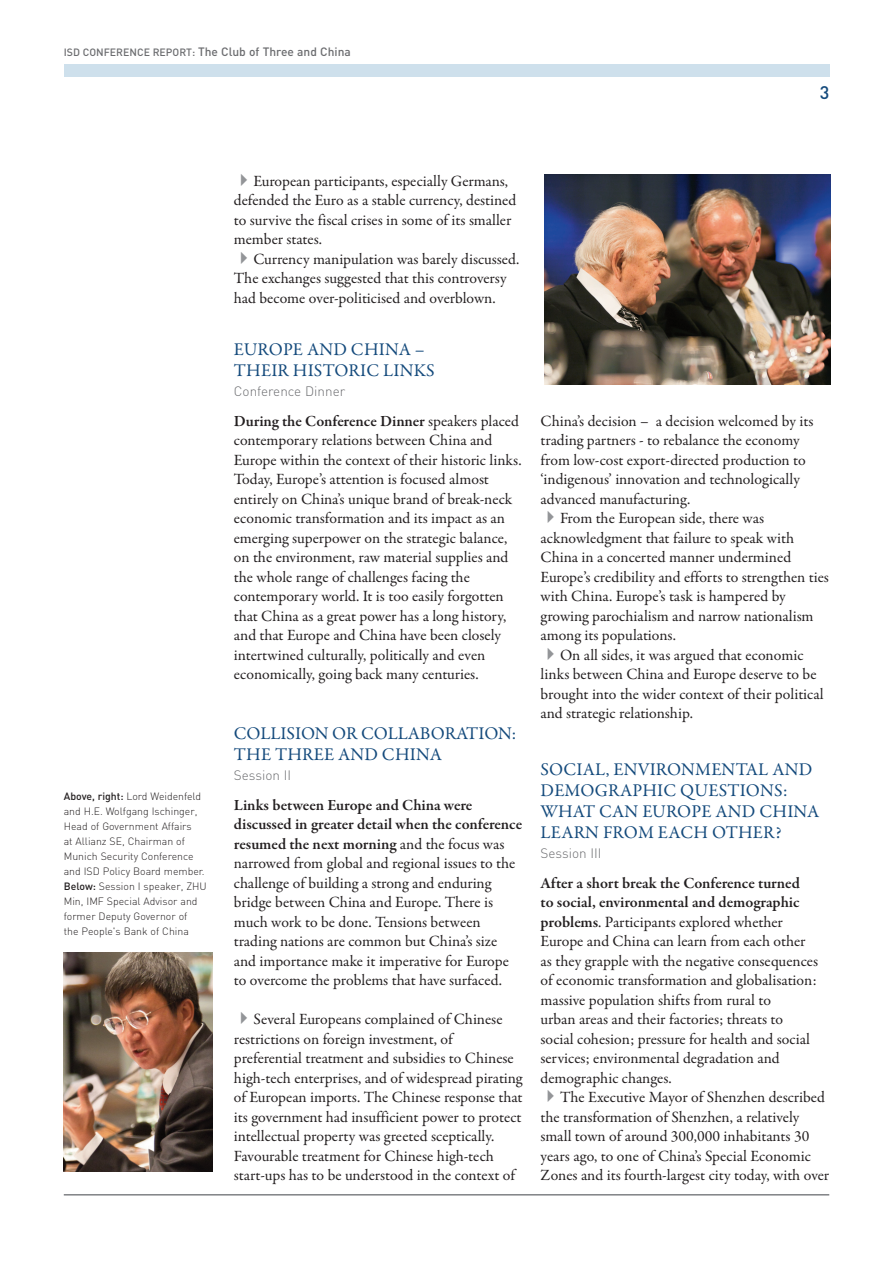
<style>
.page{position:relative;width:893px;height:1263px;background:#fff}
.page>*{position:absolute;margin:0;border:0;box-sizing:border-box;transform-origin:0 0}
.t1{font:18px/21px "Garamond Premr Pro";letter-spacing:.01em;color:#144a7c}
.t2{font:500 18px "DIN";color:#144a7c}
.t3{font:15.75px/19.5px "Garamond Premr Pro";color:#231f20}
.t4{font:300 13.5px "DIN";color:#6c6d70}
.t5{font:500 12px "DIN";color:#6c6d70}
.t6{font:300 10.5px/15px "DIN";color:#231f20}
.s1{font-size:10.5px}
.s2{font-weight:500}
.s3{color:#939598}
.s4{font-weight:600}
</style>
<div class="page">
<div style="left:64px;top:64px;width:765px;height:13px;background:#cee0ec"></div>
<hr style="left:64px;top:1194px;width:765px;height:2px;background:#808285">
<img style="left:64px;top:952px;width:149px;height:220px">
<img style="left:544px;top:175px;width:286px;height:210px">
<p class="t5" style="left:64px;top:47px;width:289px"><span class="s1">ISD CONFERENCE REPORT:</span> The Club of Three and China</p>
<p class="t2" style="left:820px;top:86px;width:11px">3</p>
<p class="t6" style="left:64px;top:790px;width:145px"><span class="s2">Above, right:</span> Lord Weidenfeld and H.E. Wolfgang Ischinger,<br>Head of Government Affairs<br>at Allianz SE, Chairman of<br>Munich Security Conference and ISD Policy Board member.<br><span class="s2">Below:</span> Session I speaker, ZHU<br>Min, IMF Special Advisor and former Deputy Governor of<br>the People's Bank of China</p>
<p class="t3" style="left:234px;top:172px;width:284px"><span class="s3">✔</span>European participants, especially Germans, defended the Euro as a stable currency, destined to survive the fiscal crises in some of its smaller member states.</p>
<p class="t3" style="left:234px;top:250px;width:287px"><span class="s3">✔</span>Currency manipulation was barely discussed.<br>The exchanges suggested that this controversy had become over-politicised and overblown.</p>
<p class="t1" style="left:234px;top:341px;width:202px">EUROPE AND CHINA –<br>THEIR HISTORIC LINKS</p>
<p class="t4" style="left:234px;top:386px;width:113px">Conference Dinner</p>
<p class="t3" style="left:234px;top:412px;width:289px"><span class="s4">During the Conference Dinner</span> speakers placed contemporary relations between China and Europe within the context of their historic links.<br>Today, Europe’s attention is focused almost entirely on China’s unique brand of break-neck economic transformation and its impact as an emerging superpower on the strategic balance, on the environment, raw material supplies and the whole range of challenges facing the contemporary world. It is too easily forgotten that China as a great power has a long history, and that Europe and China have been closely intertwined culturally, politically and even economically, going back many centuries.</p>
<p class="t1" style="left:234px;top:725px;width:284px">COLLISION OR COLLABORATION:<br>THE THREE AND CHINA</p>
<p class="t4" style="left:234px;top:770px;width:59px">Session II</p>
<p class="t3" style="left:234px;top:796px;width:290px"><span class="s4">Links between Europe and China were discussed in greater detail when the conference resumed the next morning</span> and the focus was narrowed from global and regional issues to the challenge of building a strong and enduring bridge between China and Europe. There is much work to be done. Tensions between trading nations are common but China’s size and importance make it imperative for Europe to overcome the problems that have surfaced.</p>
<p class="t3" style="left:234px;top:1011px;width:290px"><span class="s3">✔</span>Several Europeans complained of Chinese restrictions on foreign investment, of preferential treatment and subsidies to Chinese high-tech enterprises, and of widespread pirating of European imports. The Chinese response that its government had insufficient power to protect intellectual property was greeted sceptically.<br>Favourable treatment for Chinese high-tech start-ups has to be understood in the context of</p>
<p class="t3" style="left:540px;top:413px;width:274px">China’s decision – a decision welcomed by its trading partners - to rebalance the economy from low-cost export-directed production to ‘indigenous’ innovation and technologically advanced manufacturing.</p>
<p class="t3" style="left:540px;top:510px;width:290px"><span class="s3">✔</span>From the European side, there was acknowledgment that failure to speak with China in a concerted manner undermined Europe’s credibility and efforts to strengthen ties with China. Europe’s task is hampered by growing parochialism and narrow nationalism among its populations.</p>
<p class="t3" style="left:540px;top:647px;width:285px"><span class="s3">✔</span>On all sides, it was argued that economic links between China and Europe deserve to be brought into the wider context of their political and strategic relationship.</p>
<p class="t1" style="left:540px;top:761px;width:280px">SOCIAL, ENVIRONMENTAL AND<br>DEMOGRAPHIC QUESTIONS:<br>WHAT CAN EUROPE AND CHINA<br>LEARN FROM EACH OTHER?</p>
<p class="t4" style="left:540px;top:848px;width:63px">Session III</p>
<p class="t3" style="left:540px;top:875px;width:279px"><span class="s4">After a short break the Conference turned<br>to social, environmental and demographic problems</span>. Participants explored whether Europe and China can learn from each other as they grapple with the negative consequences of economic transformation and globalisation: massive population shifts from rural to<br>urban areas and their factories; threats to social cohesion; pressure for health and social services; environmental degradation and demographic changes.</p>
<p class="t3" style="left:540px;top:1089px;width:290px"><span class="s3">✔</span>The Executive Mayor of Shenzhen described the transformation of Shenzhen, a relatively small town of around 300,000 inhabitants 30 years ago, to one of China’s Special Economic Zones and its fourth-largest city today, with over</p>
</div>
